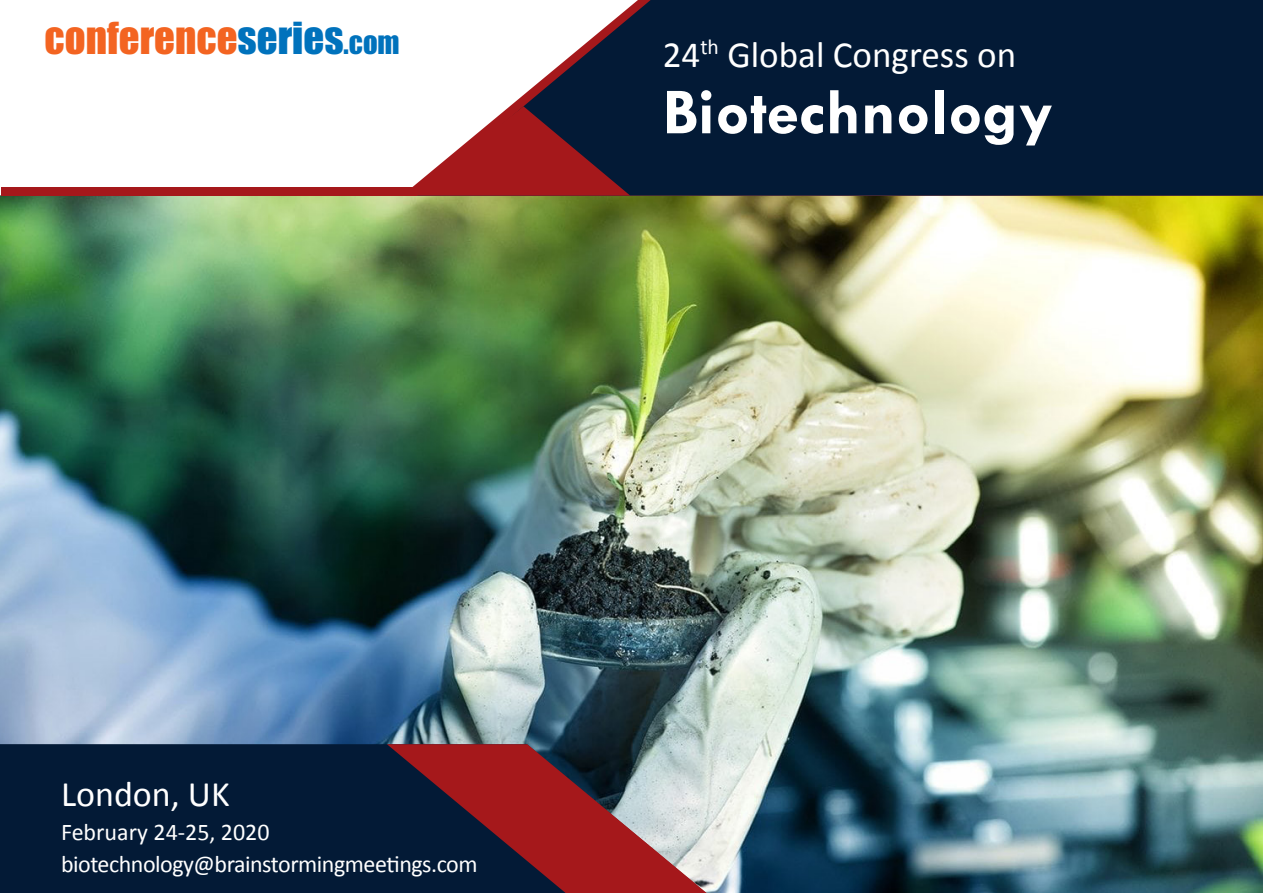
<style>
.page{position:relative;width:1263px;height:893px;background:#fff}
.page>*{position:absolute;margin:0;border:0;box-sizing:border-box;transform-origin:0 0}
.t1{font:700 66px "Tw Cen";color:#fff}
.t2{font:40.8px "Impact";color:#f36421}
.t3{font:37.05px "Calibri";color:#fff}
.t4{font:36px "Calibri";color:#fff}
.t5{font:24px "Calibri";letter-spacing:-.02em;color:#fff}
.t6{font:24px "Calibri";color:#fff}
.s1{color:#0072bc}
.s2{font-size:28.65px;color:#0072bc}
</style>
<div class="page">
<img style="left:0;top:196px;width:1263px;height:697px">
<div style="left:510px;top:0;width:753px;height:196px;background:#031a36"></div>
<div style="left:0;top:744px;width:387px;height:149px;background:#031a36"></div>
<svg style="left:387px;top:744px;width:320px;height:149px;background:#713e48"></svg>
<svg style="left:412px;top:106px;width:218px;height:90px"></svg>
<div style="left:1px;top:187px;width:416px;height:9px;background:#a5181b"></div>
<p class="t2" style="left:45px;top:6px;width:356px">CONFERENCE<span class="s1">SERIES</span><span class="s2">.COM</span></p>
<p class="t3" style="left:663px;top:31px;width:355px">24<sup>th</sup> Global Congress on</p>
<p class="t1" style="left:663px;top:73px;width:392px">Biotechnology</p>
<p class="t4" style="left:61px;top:771px;width:170px">London, UK</p>
<p class="t6" style="left:61px;top:817px;width:210px">February 24-25, 2020</p>
<p class="t5" style="left:61px;top:848px;width:418px">biotechnology@brainstormingmeetings.com</p>
</div>
